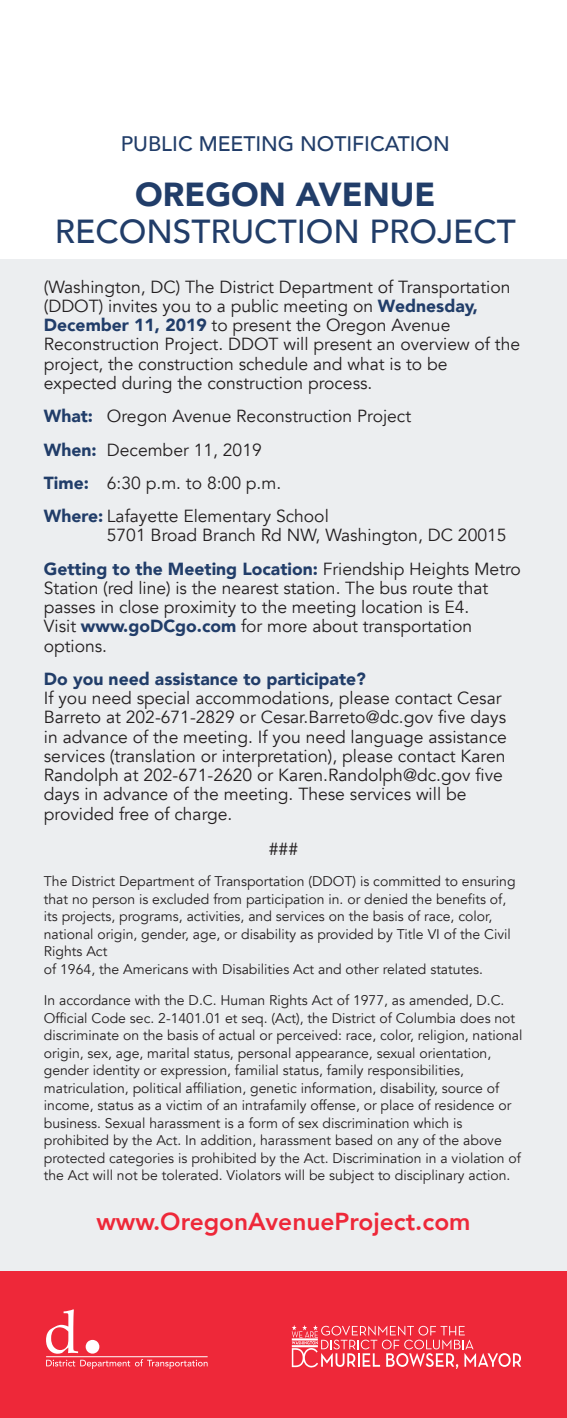
<style>
.page{position:relative;width:567px;height:1418px;background:#eceef0}
.page>*{position:absolute;margin:0;border:0;box-sizing:border-box;transform-origin:0 0}
.t1{font:500 33.25px "Avenir";color:#213d69}
.t2{font:900 33.25px "Avenir";color:#213d69}
.t3{font:800 24.5px "Avenir";color:#ee2839}
.t4{font:500 21px "Avenir";color:#213d69}
.t5{font:17.5px/19.2px "Avenir";color:#231f20}
.t6{font:900 17.5px "Avenir";color:#213d69}
.t7{font:14px/17.5px "Avenir";color:#231f20}
.s1{font-weight:900;color:#213d69}
</style>
<div class="page">
<div style="left:0;top:0;width:567px;height:258px;background:#fff"></div>
<div style="left:0;top:1271px;width:567px;height:147px;background:#ee2839"></div>
<svg style="left:292px;top:1325px;width:229px;height:43px"></svg>
<svg style="left:46px;top:1309px;width:32px;height:44px"></svg>
<svg style="left:86px;top:1339px;width:13px;height:14px"></svg>
<hr style="left:46px;top:1356px;width:162px;height:1px;background:#fff">
<svg style="left:46px;top:1359px;width:162px;height:9px"></svg>
<h3 class="t4" style="left:121px;top:125px;width:330px">PUBLIC MEETING NOTIFICATION</h3>
<h1 class="t2" style="left:135px;top:166px;width:302px">OREGON AVENUE</h1>
<h1 class="t1" style="left:55px;top:202px;width:463px">RECONSTRUCTION PROJECT</h1>
<p class="t5" style="left:44px;top:277px;width:478px">(Washington, DC) The District Department of Transportation (DDOT) invites you to a public meeting on <span class="s1">Wednesday, December 11, 2019</span> to present the Oregon Avenue Reconstruction Project. DDOT will present an overview of the project, the construction schedule and what is to be expected during the construction process.</p>
<p class="t5" style="left:44px;top:400px;width:369px;line-height:33.2px"><span class="s1">What:</span> Oregon Avenue Reconstruction Project <span class="s1">When:</span> December 11, 2019<br><span class="s1">Time:</span> 6:30 p.m. to 8:00 p.m.<br><span class="s1">Where:</span> Lafayette Elementary School</p>
<p class="t5" style="left:44px;top:519px;width:479px;line-height:33.2px;text-indent:63px">5701 Broad Branch Rd NW, Washington, DC 20015<br><span class="s1">Getting to the Meeting Location:</span> Friendship Heights Metro</p>
<p class="t5" style="left:44px;top:578px;width:446px">Station (red line) is the nearest station. The bus route that passes in close proximity to the meeting location is E4.<br>Visit <span class="s1">www.goDCgo.com</span> for more about transportation options.</p>
<p class="t6" style="left:44px;top:664px;width:324px">Do you need assistance to participate?</p>
<p class="t5" style="left:44px;top:689px;width:464px">If you need special accommodations, please contact Cesar Barreto at 202-671-2829 or Cesar.Barreto@dc.gov five days in advance of the meeting. If you need language assistance services (translation or interpretation), please contact Karen Randolph at 202-671-2620 or Karen.Randolph@dc.gov five days in advance of the meeting. These services will be provided free of charge.</p>
<p class="t5" style="left:269px;top:839px;width:31px">###</p>
<p class="t7" style="left:44px;top:873px;width:473px">The District Department of Transportation (DDOT) is committed to ensuring that no person is excluded from participation in. or denied the benefits of, its projects, programs, activities, and services on the basis of race, color, national origin, gender, age, or disability as provided by Title VI of the Civil Rights Act<br>of 1964, the Americans with Disabilities Act and other related statutes.</p>
<p class="t7" style="left:44px;top:992px;width:480px">In accordance with the D.C. Human Rights Act of 1977, as amended, D.C.<br>Official Code sec. 2-1401.01 et seq. (Act), the District of Columbia does not discriminate on the basis of actual or perceived: race, color, religion, national origin, sex, age, marital status, personal appearance, sexual orientation, gender identity or expression, familial status, family responsibilities, matriculation, political affiliation, genetic information, disability, source of income, status as a victim of an intrafamily offense, or place of residence or business. Sexual harassment is a form of sex discrimination which is prohibited by the Act. In addition, harassment based on any of the above protected categories is prohibited by the Act. Discrimination in a violation of the Act will not be tolerated. Violators will be subject to disciplinary action.</p>
<h2 class="t3" style="left:96px;top:1202px;width:376px">www.OregonAvenueProject.com</h2>
</div>
